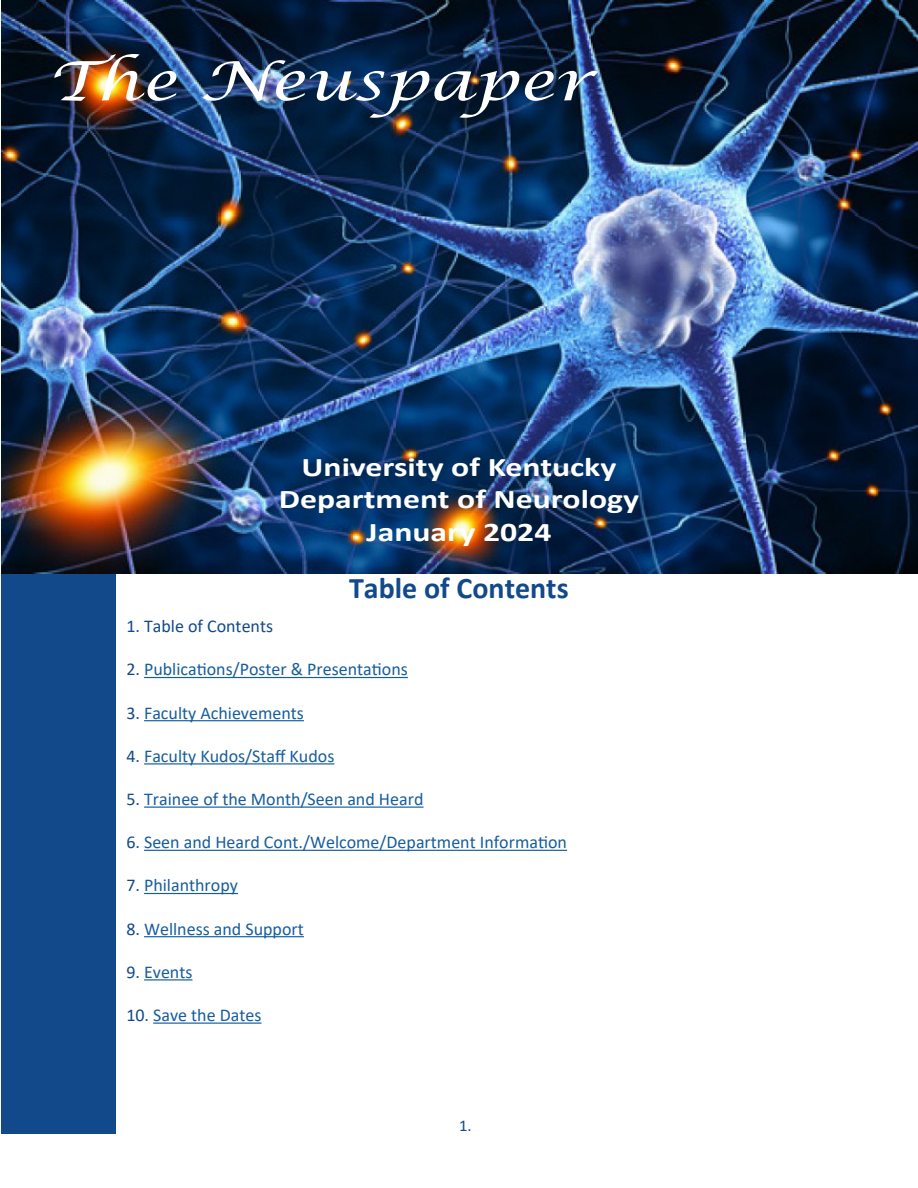
<style>
.page{position:relative;width:918px;height:1188px;background:#fff}
.page>*{position:absolute;margin:0;border:0;box-sizing:border-box;transform-origin:0 0}
.t1{font:italic 54px "Lucida Calligraphy";color:#fff;scale:1.25 1}
.Headers{font:700 30px "Calibri";color:#12498b}
.t2{font:700 27px "Calibri";color:#fff;scale:1.25 1}
.Font{font:18px "Calibri";color:#175d9e}
.Font-2{font:18px "Calibri";color:#12498b}
.t3{font:16.5px "Calibri";color:#12498b}
.s1{color:#12498b}
</style>
<div class="page">
<div style="left:1px;top:456px;width:115px;height:678px;background:#11498a"></div>
<img style="left:1px;top:0;width:917px;height:573px">
<hr style="left:144px;top:677px;width:264px;height:1px;background:#175d9e">
<hr style="left:144px;top:720px;width:160px;height:1px;background:#175d9e">
<hr style="left:144px;top:763px;width:190px;height:2px;background:#175d9e">
<hr style="left:144px;top:807px;width:280px;height:1px;background:#175d9e">
<hr style="left:144px;top:850px;width:423px;height:1px;background:#175d9e">
<hr style="left:144px;top:893px;width:94px;height:1px;background:#175d9e">
<hr style="left:144px;top:936px;width:160px;height:1px;background:#175d9e">
<hr style="left:144px;top:979px;width:48px;height:2px;background:#175d9e">
<hr style="left:153px;top:1023px;width:109px;height:1px;background:#175d9e">
<p class="t1" style="left:48px;top:48px;width:437px">The Neuspaper</p>
<p class="t2" style="left:302px;top:448px;width:253px">University of Kentucky</p>
<p class="t2" style="left:279px;top:480px;width:290px">Department of Neurology</p>
<p class="t2" style="left:367px;top:513px;width:149px">January 2024</p>
<p class="Headers" style="left:349px;top:567px;width:221px">Table of Contents</p>
<p class="Font-2" style="left:126px;top:614px;width:148px">1. Table of Contents</p>
<p class="Font" style="left:126px;top:657px;width:283px"><span class="s1">2.</span> Publications/Poster &amp; Presentations</p>
<p class="Font" style="left:126px;top:700px;width:179px"><span class="s1">3.</span> Faculty Achievements</p>
<p class="Font" style="left:126px;top:743px;width:210px"><span class="s1">4.</span> Faculty Kudos/Staff Kudos</p>
<p class="Font" style="left:126px;top:787px;width:299px"><span class="s1">5.</span> Trainee of the Month/Seen and Heard</p>
<p class="Font" style="left:126px;top:830px;width:442px"><span class="s1">6.</span> Seen and Heard Cont./Welcome/Department Information</p>
<p class="Font" style="left:126px;top:873px;width:113px"><span class="s1">7.</span> Philanthropy</p>
<p class="Font" style="left:126px;top:916px;width:179px"><span class="s1">8.</span> Wellness and Support</p>
<p class="Font" style="left:126px;top:959px;width:68px"><span class="s1">9.</span> Events</p>
<p class="Font" style="left:126px;top:1003px;width:137px"><span class="s1">10.</span> Save the Dates</p>
<p class="t3" style="left:459px;top:1114px;width:14px">1.</p>
</div>
